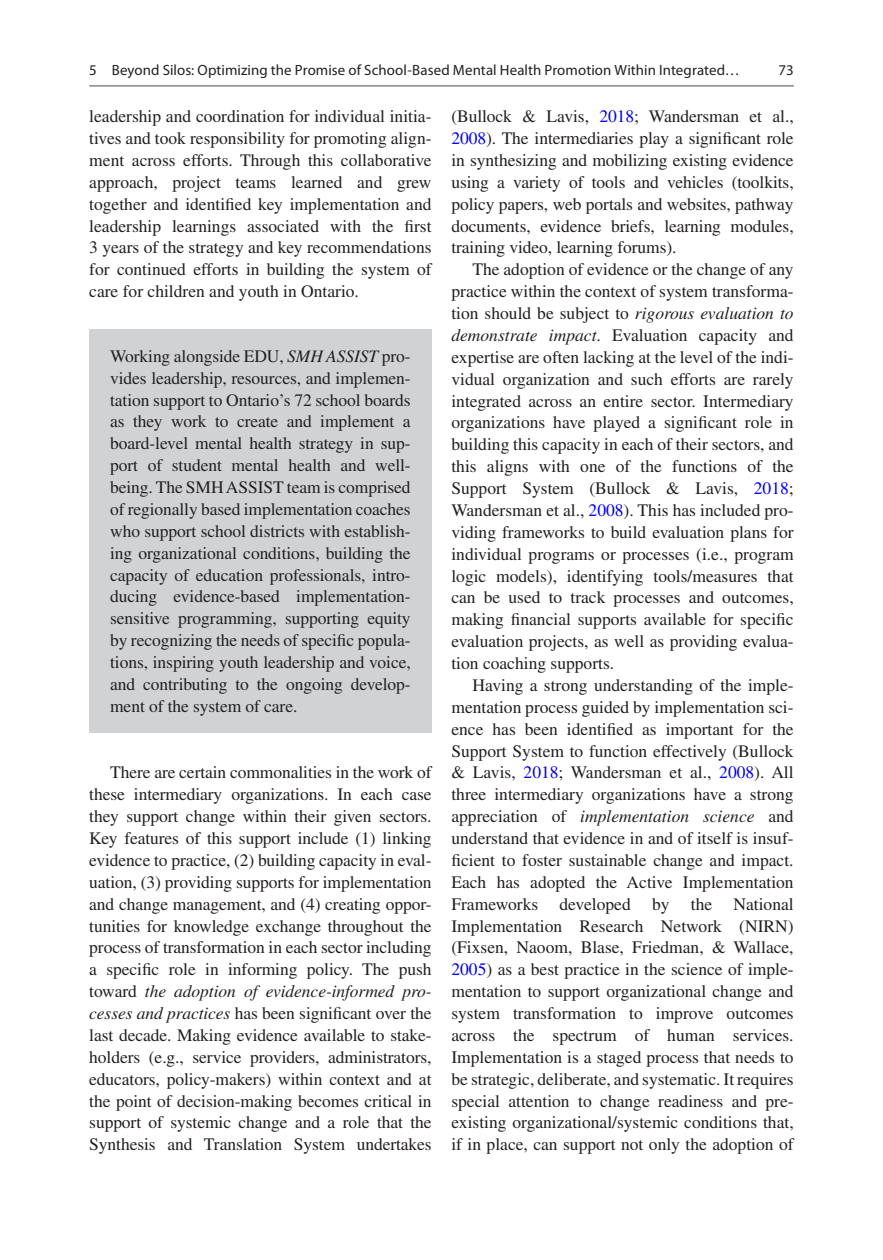
<style>
.page{position:relative;width:883px;height:1260px;background:#fff}
.page>*{position:absolute;margin:0;border:0;box-sizing:border-box;transform-origin:0 0}
.t1{font:17.5px/21.9px "Fdrqgk Times LT Std";letter-spacing:-.005em;color:#231f20;text-align:justify}
.t2{font:italic 17.5px "Vxbnpb Times LT Std";letter-spacing:-.005em;color:#231f20}
.t3{font:14.88px "Llnrff Myriad Pro";letter-spacing:.005em;color:#231f20}
.t4{font:14.88px "Dgxgcy Myriad Pro";color:#231f20}
.s1{font-family:"Vxbnpb Times LT Std";font-style:italic}
.s2{font-family:"Fdrqgk Times LT Std";font-style:normal}
.s3{color:#00f}
</style>
<div class="page">
<div style="left:89px;top:329px;width:343px;height:404px;background:#d1d2d4"></div>
<hr style="left:89px;top:85px;width:705px;height:2px;background:#939598">
<p class="t3" style="left:89px;top:61px;width:652px">5 Beyond Silos: Optimizing the Promise of School-Based Mental Health Promotion Within Integrated…</p>
<p class="t4" style="left:779px;top:61px;width:17px">73</p>
<p class="t1" style="left:89px;top:105px;width:344px">leadership and coordination for individual initia&shy;tives and took responsibility for promoting align&shy;ment across efforts. Through this collaborative approach, project teams learned and grew together and identified key implementation and leadership learnings associated with the first 3 years of the strategy and key recommendations for continued efforts in building the system of care for children and youth in Ontario.</p>
<p class="t1" style="left:110px;top:345px;width:302px">Working alongside EDU, <span class="s1">SMH ASSIST</span> pro&shy;vides leadership, resources, and implemen&shy;tation support to Ontario’s 72 school boards as they work to create and implement a board-level mental health strategy in sup&shy;port of student mental health and well&shy;being. The SMH ASSIST team is comprised of regionally based implementation coaches who support school districts with establish&shy;ing organizational conditions, building the capacity of education professionals, intro&shy;ducing evidence-based implementation&shy;sensitive programming, supporting equity by recognizing the needs of specific popula&shy;tions, inspiring youth leadership and voice, and contributing to the ongoing develop&shy;ment of the system of care.</p>
<p class="t1" style="left:89px;top:762px;width:344px;text-indent:21px">There are certain commonalities in the work of these intermediary organizations. In each case they support change within their given sectors.<br>Key features of this support include (1) linking evidence to practice, (2) building capacity in eval&shy;uation, (3) providing supports for implementation and change management, and (4) creating oppor&shy;tunities for knowledge exchange throughout the process of transformation in each sector including a specific role in informing policy. The push</p>
<p class="t2" style="left:89px;top:982px;width:344px"><span class="s2">toward</span> the adoption of evidence-informed pro-</p>
<p class="t1" style="left:89px;top:1002px;width:344px"><span class="s1">cesses and practices</span> has been significant over the last decade. Making evidence available to stake&shy;holders (e.g., service providers, administrators, educators, policy-makers) within context and at the point of decision-making becomes critical in support of systemic change and a role that the Synthesis and Translation System undertakes</p>
<p class="t1" style="left:451px;top:105px;width:344px">(Bullock &amp; Lavis, <span class="s3">2018</span>; Wandersman et al., <span class="s3">2008</span>). The intermediaries play a significant role in synthesizing and mobilizing existing evidence using a variety of tools and vehicles (toolkits, policy papers, web portals and websites, pathway documents, evidence briefs, learning modules, training video, learning forums).</p>
<p class="t1" style="left:451px;top:258px;width:344px;text-indent:21px">The adoption of evidence or the change of any practice within the context of system transforma&shy;tion should be subject to <span class="s1">rigorous evaluation to demonstrate impact</span>. Evaluation capacity and expertise are often lacking at the level of the indi&shy;vidual organization and such efforts are rarely integrated across an entire sector. Intermediary organizations have played a significant role in building this capacity in each of their sectors, and this aligns with one of the functions of the Support System (Bullock &amp; Lavis, <span class="s3">2018</span>; Wandersman et al., <span class="s3">2008</span>). This has included pro&shy;viding frameworks to build evaluation plans for individual programs or processes (i.e., program logic models), identifying tools/measures that can be used to track processes and outcomes, making financial supports available for specific evaluation projects, as well as providing evalua&shy;tion coaching supports.</p>
<p class="t1" style="left:451px;top:674px;width:344px;text-indent:21px">Having a strong understanding of the imple&shy;mentation process guided by implementation sci&shy;ence has been identified as important for the Support System to function effectively (Bullock &amp; Lavis, <span class="s3">2018</span>; Wandersman et al., <span class="s3">2008</span>). All three intermediary organizations have a strong</p>
<p class="t2" style="left:451px;top:807px;width:344px"><span class="s2">appreciation of</span> implementation science <span class="s2">and</span></p>
<p class="t1" style="left:451px;top:827px;width:344px">understand that evidence in and of itself is insuf&shy;ficient to foster sustainable change and impact.<br>Each has adopted the Active Implementation Frameworks developed by the National Implementation Research Network (NIRN) (Fixsen, Naoom, Blase, Friedman, &amp; Wallace, <span class="s3">2005</span>) as a best practice in the science of imple&shy;mentation to support organizational change and system transformation to improve outcomes across the spectrum of human services.<br>Implementation is a staged process that needs to be strategic, deliberate, and systematic. It requires special attention to change readiness and pre&shy;existing organizational/systemic conditions that, if in place, can support not only the adoption of</p>
</div>
